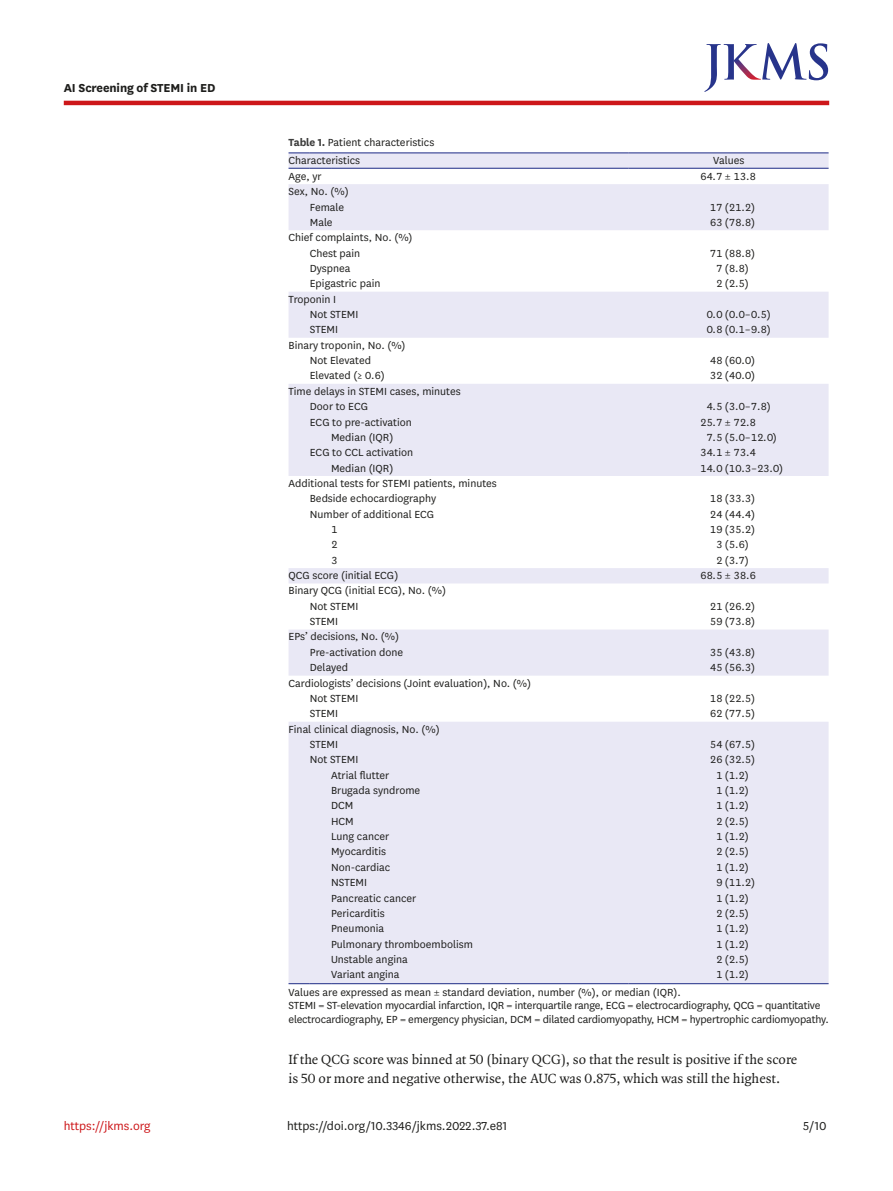
<style>
.page{position:relative;width:893px;height:1191px;background:#fff}
.page>*{position:absolute;margin:0;border:0;box-sizing:border-box;transform-origin:0 0}
.body_p{font:14.25px/19.5px "Quadraat OT";color:#1d1d1b}
.doi_running_footer{font:13.5px "National";color:#1d1d1b}
.alt-title-type{font:700 13.5px "National";letter-spacing:-.01em;color:#1d1d1b}
.t1{font:13.5px "National";color:#cd171a}
.tbody_entry{font:12px "National";color:#1d1d1b}
.table-wrap-foot_p{font:12px/13.5px "National";letter-spacing:-.015em;color:#1d1d1b}
.table-wrap-foot_p_fi{font:12px "National";color:#1d1d1b}
.table-wrap_caption{font:12px "National";color:#1d1d1b}
.thead_entry{font:12px "National";color:#1d1d1b}
.s1{font-weight:700;color:#3d3d3c}
</style>
<div class="page">
<hr style="left:64px;top:101px;width:765px;height:4px;background:#cd171a">
<svg style="left:704px;top:43px;width:124px;height:49px"></svg>
<svg style="left:289px;top:153px;width:540px;height:830px;fill:#e9e8f5"></svg>
<svg style="left:289px;top:152px;width:42px;height:1px"></svg>
<hr style="left:331px;top:152px;width:298px;height:1px;background:#27348b">
<hr style="left:629px;top:152px;width:200px;height:1px;background:#27348b">
<svg style="left:289px;top:168px;width:42px;height:1px"></svg>
<hr style="left:331px;top:168px;width:298px;height:1px;background:#27348b">
<hr style="left:629px;top:168px;width:200px;height:1px;background:#27348b">
<svg style="left:289px;top:983px;width:42px;height:1px"></svg>
<hr style="left:331px;top:983px;width:298px;height:1px;background:#27348b">
<hr style="left:629px;top:983px;width:200px;height:1px;background:#27348b">
<p class="alt-title-type" style="left:64px;top:78px;width:153px">AI Screening of STEMI in ED</p>
<p class="table-wrap_caption" style="left:289px;top:135px;width:147px"><span class="s1">Table 1.</span> Patient characteristics</p>
<p class="thead_entry" style="left:289px;top:152px;width:73px">Characteristics</p>
<p class="thead_entry" style="left:713px;top:152px;width:33px">Values</p>
<p class="tbody_entry" style="left:289px;top:168px;width:35px">Age, yr</p>
<p class="tbody_entry" style="left:700px;top:168px;width:58px">64.7 ± 13.8</p>
<p class="tbody_entry" style="left:289px;top:184px;width:62px">Sex, No. (%)</p>
<p class="tbody_entry" style="left:310px;top:199px;width:36px">Female</p>
<p class="tbody_entry" style="left:710px;top:199px;width:47px">17 (21.2)</p>
<p class="tbody_entry" style="left:310px;top:214px;width:24px">Male</p>
<p class="tbody_entry" style="left:710px;top:214px;width:47px">63 (78.8)</p>
<p class="tbody_entry" style="left:289px;top:230px;width:126px">Chief complaints, No. (%)</p>
<p class="tbody_entry" style="left:310px;top:245px;width:52px">Chest pain</p>
<p class="tbody_entry" style="left:710px;top:245px;width:47px">71 (88.8)</p>
<p class="tbody_entry" style="left:310px;top:260px;width:42px">Dyspnea</p>
<p class="tbody_entry" style="left:716px;top:260px;width:34px">7 (8.8)</p>
<p class="tbody_entry" style="left:310px;top:276px;width:72px">Epigastric pain</p>
<p class="tbody_entry" style="left:716px;top:276px;width:34px">2 (2.5)</p>
<p class="tbody_entry" style="left:289px;top:291px;width:49px">Troponin I</p>
<p class="tbody_entry" style="left:310px;top:306px;width:50px">Not STEMI</p>
<p class="tbody_entry" style="left:706px;top:306px;width:66px">0.0 (0.0–0.5)</p>
<p class="tbody_entry" style="left:310px;top:322px;width:30px">STEMI</p>
<p class="tbody_entry" style="left:706px;top:322px;width:66px">0.8 (0.1–9.8)</p>
<p class="tbody_entry" style="left:289px;top:337px;width:119px">Binary troponin, No. (%)</p>
<p class="tbody_entry" style="left:310px;top:353px;width:63px">Not Elevated</p>
<p class="tbody_entry" style="left:710px;top:353px;width:47px">48 (60.0)</p>
<p class="tbody_entry" style="left:310px;top:368px;width:76px">Elevated (≥ 0.6)</p>
<p class="tbody_entry" style="left:710px;top:368px;width:47px">32 (40.0)</p>
<p class="tbody_entry" style="left:289px;top:383px;width:174px">Time delays in STEMI cases, minutes</p>
<p class="tbody_entry" style="left:310px;top:399px;width:60px">Door to ECG</p>
<p class="tbody_entry" style="left:706px;top:399px;width:66px">4.5 (3.0–7.8)</p>
<p class="tbody_entry" style="left:310px;top:414px;width:104px">ECG to pre-activation</p>
<p class="tbody_entry" style="left:700px;top:414px;width:58px">25.7 ± 72.8</p>
<p class="tbody_entry" style="left:331px;top:429px;width:64px">Median (IQR)</p>
<p class="tbody_entry" style="left:706px;top:429px;width:72px">7.5 (5.0–12.0)</p>
<p class="tbody_entry" style="left:310px;top:445px;width:105px">ECG to CCL activation</p>
<p class="tbody_entry" style="left:700px;top:445px;width:58px">34.1 ± 73.4</p>
<p class="tbody_entry" style="left:331px;top:460px;width:64px">Median (IQR)</p>
<p class="tbody_entry" style="left:700px;top:460px;width:84px">14.0 (10.3–23.0)</p>
<p class="tbody_entry" style="left:289px;top:475px;width:210px">Additional tests for STEMI patients, minutes</p>
<p class="tbody_entry" style="left:310px;top:491px;width:128px">Bedside echocardiography</p>
<p class="tbody_entry" style="left:710px;top:491px;width:47px">18 (33.3)</p>
<p class="tbody_entry" style="left:310px;top:506px;width:126px">Number of additional ECG</p>
<p class="tbody_entry" style="left:710px;top:506px;width:47px">24 (44.4)</p>
<p class="tbody_entry" style="left:331px;top:521px;width:8px">1</p>
<p class="tbody_entry" style="left:710px;top:521px;width:47px">19 (35.2)</p>
<p class="tbody_entry" style="left:331px;top:537px;width:8px">2</p>
<p class="tbody_entry" style="left:716px;top:537px;width:34px">3 (5.6)</p>
<p class="tbody_entry" style="left:331px;top:552px;width:8px">3</p>
<p class="tbody_entry" style="left:716px;top:552px;width:34px">2 (3.7)</p>
<p class="tbody_entry" style="left:289px;top:567px;width:111px">QCG score (initial ECG)</p>
<p class="tbody_entry" style="left:700px;top:567px;width:58px">68.5 ± 38.6</p>
<p class="tbody_entry" style="left:289px;top:583px;width:159px">Binary QCG (initial ECG), No. (%)</p>
<p class="tbody_entry" style="left:310px;top:598px;width:50px">Not STEMI</p>
<p class="tbody_entry" style="left:710px;top:598px;width:47px">21 (26.2)</p>
<p class="tbody_entry" style="left:310px;top:613px;width:30px">STEMI</p>
<p class="tbody_entry" style="left:710px;top:613px;width:47px">59 (73.8)</p>
<p class="tbody_entry" style="left:289px;top:629px;width:112px">EPs’ decisions, No. (%)</p>
<p class="tbody_entry" style="left:310px;top:644px;width:95px">Pre-activation done</p>
<p class="tbody_entry" style="left:710px;top:644px;width:47px">35 (43.8)</p>
<p class="tbody_entry" style="left:310px;top:659px;width:40px">Delayed</p>
<p class="tbody_entry" style="left:710px;top:659px;width:47px">45 (56.3)</p>
<p class="tbody_entry" style="left:289px;top:675px;width:244px">Cardiologists’ decisions (Joint evaluation), No. (%)</p>
<p class="tbody_entry" style="left:310px;top:690px;width:50px">Not STEMI</p>
<p class="tbody_entry" style="left:710px;top:690px;width:47px">18 (22.5)</p>
<p class="tbody_entry" style="left:310px;top:706px;width:30px">STEMI</p>
<p class="tbody_entry" style="left:710px;top:706px;width:47px">62 (77.5)</p>
<p class="tbody_entry" style="left:289px;top:721px;width:153px">Final clinical diagnosis, No. (%)</p>
<p class="tbody_entry" style="left:310px;top:736px;width:30px">STEMI</p>
<p class="tbody_entry" style="left:710px;top:736px;width:47px">54 (67.5)</p>
<p class="tbody_entry" style="left:310px;top:752px;width:50px">Not STEMI</p>
<p class="tbody_entry" style="left:710px;top:752px;width:47px">26 (32.5)</p>
<p class="tbody_entry" style="left:331px;top:767px;width:60px">Atrial flutter</p>
<p class="tbody_entry" style="left:716px;top:767px;width:34px">1 (1.2)</p>
<p class="tbody_entry" style="left:331px;top:782px;width:91px">Brugada syndrome</p>
<p class="tbody_entry" style="left:716px;top:782px;width:34px">1 (1.2)</p>
<p class="tbody_entry" style="left:331px;top:798px;width:24px">DCM</p>
<p class="tbody_entry" style="left:716px;top:798px;width:34px">1 (1.2)</p>
<p class="tbody_entry" style="left:331px;top:813px;width:24px">HCM</p>
<p class="tbody_entry" style="left:716px;top:813px;width:34px">2 (2.5)</p>
<p class="tbody_entry" style="left:331px;top:828px;width:60px">Lung cancer</p>
<p class="tbody_entry" style="left:716px;top:828px;width:34px">1 (1.2)</p>
<p class="tbody_entry" style="left:331px;top:844px;width:57px">Myocarditis</p>
<p class="tbody_entry" style="left:716px;top:844px;width:34px">2 (2.5)</p>
<p class="tbody_entry" style="left:331px;top:859px;width:61px">Non-cardiac</p>
<p class="tbody_entry" style="left:716px;top:859px;width:34px">1 (1.2)</p>
<p class="tbody_entry" style="left:331px;top:874px;width:38px">NSTEMI</p>
<p class="tbody_entry" style="left:716px;top:874px;width:40px">9 (11.2)</p>
<p class="tbody_entry" style="left:331px;top:890px;width:87px">Pancreatic cancer</p>
<p class="tbody_entry" style="left:716px;top:890px;width:34px">1 (1.2)</p>
<p class="tbody_entry" style="left:331px;top:905px;width:55px">Pericarditis</p>
<p class="tbody_entry" style="left:716px;top:905px;width:34px">2 (2.5)</p>
<p class="tbody_entry" style="left:331px;top:920px;width:55px">Pneumonia</p>
<p class="tbody_entry" style="left:716px;top:920px;width:34px">1 (1.2)</p>
<p class="tbody_entry" style="left:331px;top:936px;width:143px">Pulmonary thromboembolism</p>
<p class="tbody_entry" style="left:716px;top:936px;width:34px">1 (1.2)</p>
<p class="tbody_entry" style="left:331px;top:951px;width:78px">Unstable angina</p>
<p class="tbody_entry" style="left:716px;top:951px;width:34px">2 (2.5)</p>
<p class="tbody_entry" style="left:331px;top:966px;width:70px">Variant angina</p>
<p class="tbody_entry" style="left:716px;top:966px;width:34px">1 (1.2)</p>
<p class="table-wrap-foot_p_fi" style="left:289px;top:984px;width:394px">Values are expressed as mean ± standard deviation, number (%), or median (IQR).</p>
<p class="table-wrap-foot_p" style="left:289px;top:998px;width:542px">STEMI = ST-elevation myocardial infarction, IQR = interquartile range, ECG = electrocardiography, QCG = quantitative electrocardiography, EP = emergency physician, DCM = dilated cardiomyopathy, HCM = hypertrophic cardiomyopathy.</p>
<p class="body_p" style="left:289px;top:1049px;width:510px">If the QCG score was binned at 50 (binary QCG), so that the result is positive if the score is 50 or more and negative otherwise, the AUC was 0.875, which was still the highest.</p>
<p class="t1" style="left:64px;top:1116px;width:88px">https://jkms.org</p>
<p class="doi_running_footer" style="left:287px;top:1116px;width:222px">https://doi.org/10.3346/jkms.2022.37.e81</p>
<p class="doi_running_footer" style="left:803px;top:1116px;width:25px">5/10</p>
</div>
